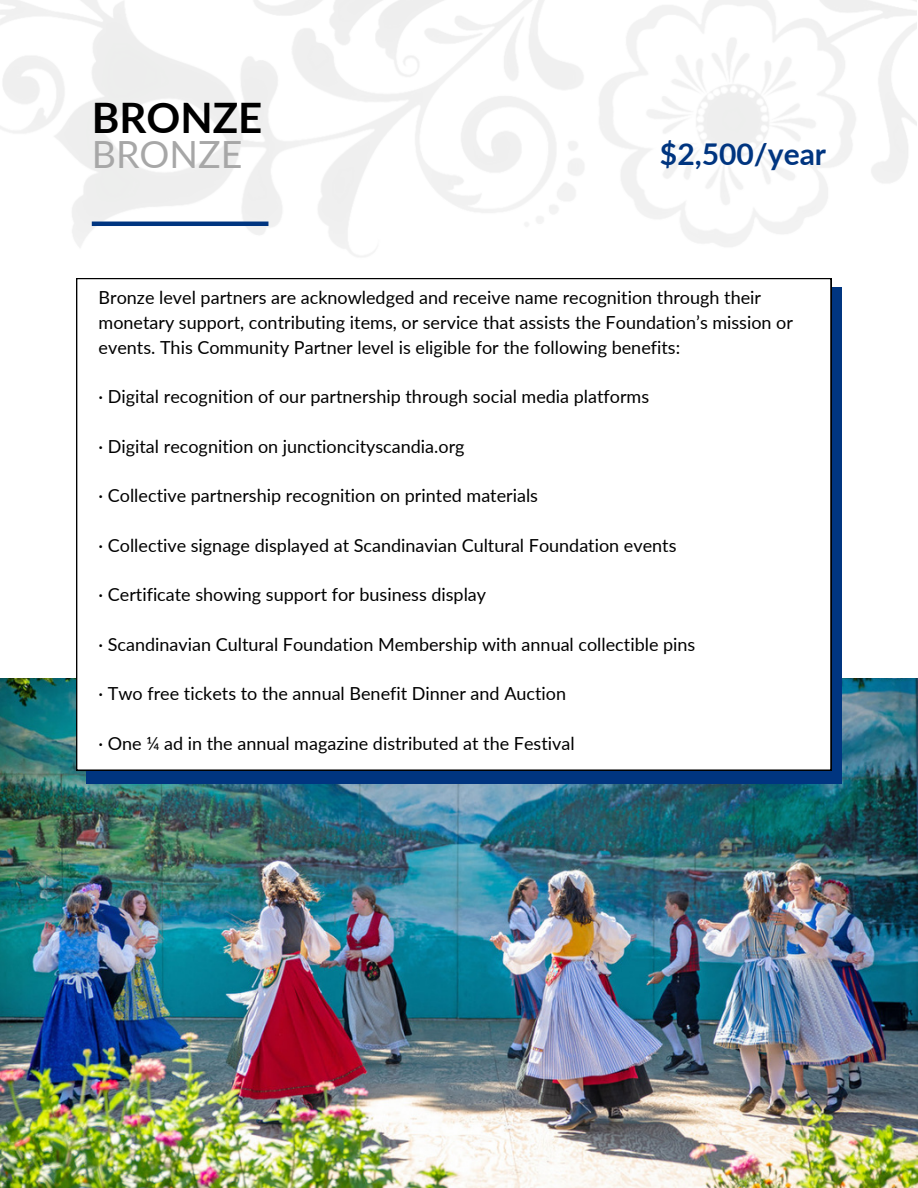
<style>
.page{position:relative;width:918px;height:1188px;background:#fff}
.page>*{position:absolute;margin:0;border:0;box-sizing:border-box;transform-origin:0 0}
.t1{font:700 42px "Lato";color:#000}
.t2{font:37.5px "Lato";color:#a7a7a7}
.t3{font:700 30px "Lato";color:#003580}
.t4{font:18px/24.8px "Lato";color:#000}
</style>
<div class="page">
<img style="left:0;top:678px;width:918px;height:510px">
<img style="left:0;top:0;width:917px;height:288px">
<div style="left:87px;top:288px;width:754px;height:496px;background:#003580"></div>
<svg style="left:76px;top:278px;width:755px;height:493px"></svg>
<hr style="left:92px;top:222px;width:176px;height:4px;background:#003580">
<p class="t1" style="left:92px;top:91px;width:172px">BRONZE</p>
<p class="t2" style="left:92px;top:131px;width:152px">BRONZE</p>
<p class="t3" style="left:660px;top:135px;width:168px">$2,500/year</p>
<h1 class="t4" style="left:99px;top:285px;width:696px">Bronze level partners are acknowledged and receive name recognition through their monetary support, contributing items, or service that assists the Foundation’s mission or events. This Community Partner level is eligible for the following benefits:</h1>
<h2 class="t4" style="left:99px;top:384px;width:552px">· Digital recognition of our partnership through social media platforms</h2>
<h3 class="t4" style="left:99px;top:433px;width:368px">· Digital recognition on junctioncityscandia.org</h3>
<p class="t4" style="left:99px;top:483px;width:441px">· Collective partnership recognition on printed materials</p>
<p class="t4" style="left:99px;top:532px;width:579px">· Collective signage displayed at Scandinavian Cultural Foundation events</p>
<p class="t4" style="left:99px;top:582px;width:389px">· Certificate showing support for business display</p>
<p class="t4" style="left:99px;top:631px;width:598px">· Scandinavian Cultural Foundation Membership with annual collectible pins</p>
<p class="t4" style="left:99px;top:681px;width:469px">· Two free tickets to the annual Benefit Dinner and Auction</p>
<p class="t4" style="left:99px;top:730px;width:478px">· One ¼ ad in the annual magazine distributed at the Festival</p>
</div>
